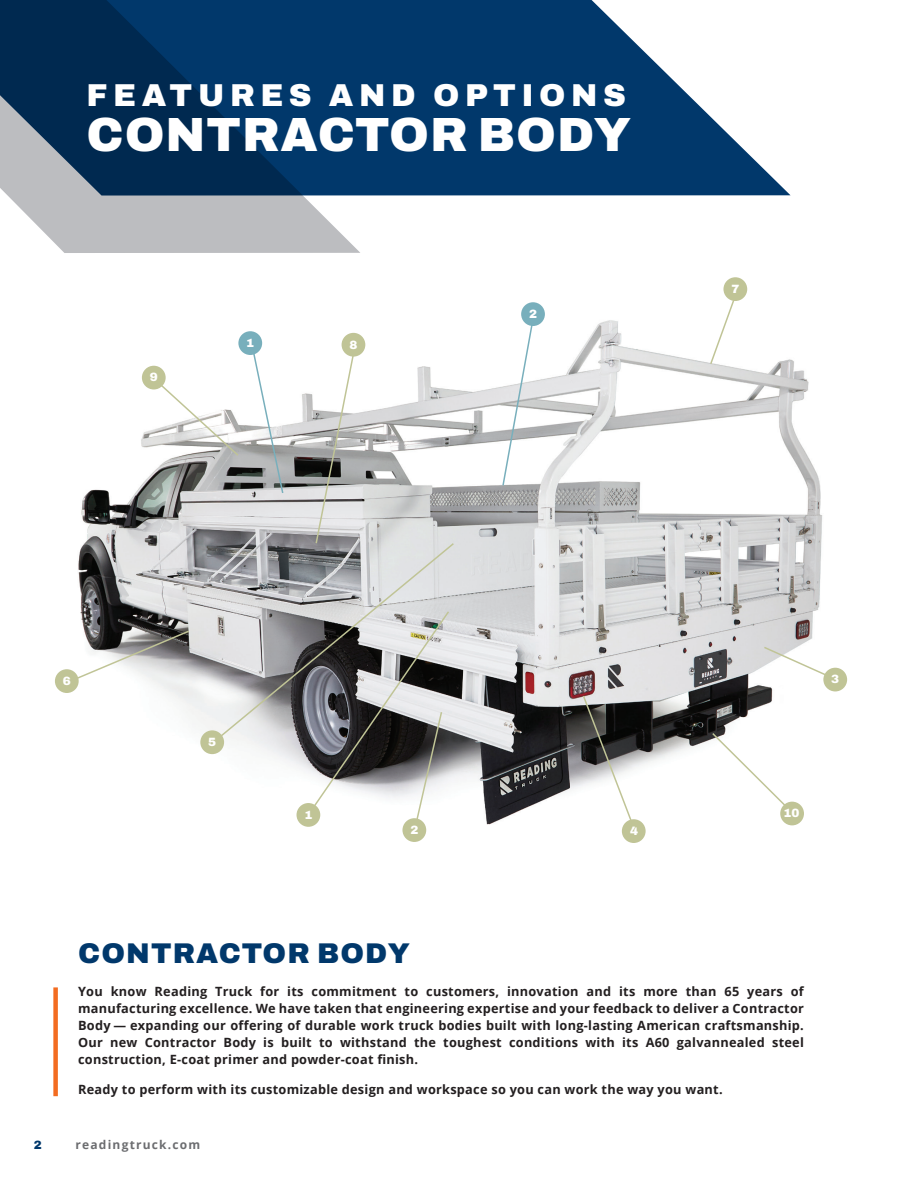
<style>
.page{position:relative;width:921px;height:1188px;background:#fff}
.page>*{position:absolute;margin:0;border:0;box-sizing:border-box;transform-origin:0 0}
.t1{font:900 48px "Archivo";letter-spacing:.02em;color:#fff}
.t2{font:900 31.65px "Archivo";letter-spacing:.18em;color:#fff}
.t3{font:900 28.5px "Archivo";letter-spacing:.04em;color:#01386b}
.t4{font:700 12.75px/17px "Open Sans";letter-spacing:.02em;color:#231f20;text-align:justify}
.t5{font:700 12px "Open Sans";letter-spacing:.1em;color:#6c6d70}
.body_charts_8_13{font:900 12px "Archivo";color:#fff}
.t6{font:900 12px "Archivo";color:#01386b}
</style>
<div class="page">
<svg style="left:360px;top:0;width:431px;height:196px;fill:#01386b"></svg>
<svg style="left:0;top:0;width:360px;height:253px;background:#385a7b"></svg>
<div style="left:53px;top:987px;width:5px;height:109px;background:#f36c21"></div>
<img style="left:55px;top:320px;width:793px;height:523px">
<svg style="left:314px;top:352px;width:41px;height:190px"></svg>
<svg style="left:501px;top:321px;width:33px;height:166px"></svg>
<svg style="left:250px;top:341px;width:34px;height:154px"></svg>
<svg style="left:152px;top:377px;width:88px;height:80px"></svg>
<svg style="left:72px;top:629px;width:119px;height:53px"></svg>
<svg style="left:762px;top:645px;width:79px;height:38px"></svg>
<svg style="left:711px;top:731px;width:81px;height:82px"></svg>
<svg style="left:582px;top:694px;width:57px;height:145px"></svg>
<svg style="left:302px;top:740px;width:149px;height:98px"></svg>
<svg style="left:709px;top:297px;width:32px;height:69px"></svg>
<svg style="left:217px;top:542px;width:238px;height:198px;background:#9fa0a2"></svg>
<div style="left:780px;top:802px;width:24px;height:23px;background:#c0c496;border-radius:50%"></div>
<div style="left:142px;top:366px;width:24px;height:23px;background:#c0c496;border-radius:50%"></div>
<div style="left:238px;top:331px;width:24px;height:24px;background:#78afbc;border-radius:50%"></div>
<div style="left:521px;top:302px;width:24px;height:24px;background:#78afbc;border-radius:50%"></div>
<div style="left:55px;top:669px;width:24px;height:24px;background:#c0c496;border-radius:50%"></div>
<div style="left:402px;top:818px;width:24px;height:24px;background:#c0c496;border-radius:50%"></div>
<div style="left:823px;top:668px;width:24px;height:23px;background:#c0c496;border-radius:50%"></div>
<div style="left:622px;top:819px;width:24px;height:24px;background:#c0c496;border-radius:50%"></div>
<div style="left:297px;top:803px;width:23px;height:24px;background:#c0c496;border-radius:50%"></div>
<div style="left:723px;top:277px;width:24px;height:24px;background:#c0c496;border-radius:50%"></div>
<div style="left:200px;top:730px;width:24px;height:24px;background:#c0c496;border-radius:50%"></div>
<div style="left:342px;top:333px;width:23px;height:24px;background:#c0c496;border-radius:50%"></div>
<p class="t2" style="left:86px;top:71px;width:541px">FEATURES AND OPTIONS</p>
<p class="t1" style="left:86px;top:98px;width:546px">CONTRACTOR BODY</p>
<p class="body_charts_8_13" style="left:150px;top:368px;width:10px">9</p>
<p class="body_charts_8_13" style="left:246px;top:334px;width:10px">1</p>
<p class="body_charts_8_13" style="left:349px;top:335px;width:10px">8</p>
<p class="body_charts_8_13" style="left:529px;top:305px;width:10px">2</p>
<p class="body_charts_8_13" style="left:731px;top:280px;width:10px">7</p>
<p class="body_charts_8_13" style="left:63px;top:672px;width:10px">6</p>
<p class="body_charts_8_13" style="left:208px;top:733px;width:10px">5</p>
<p class="body_charts_8_13" style="left:304px;top:806px;width:10px">1</p>
<p class="body_charts_8_13" style="left:410px;top:821px;width:10px">2</p>
<p class="body_charts_8_13" style="left:630px;top:822px;width:10px">4</p>
<p class="body_charts_8_13" style="left:831px;top:670px;width:10px">3</p>
<p class="body_charts_8_13" style="left:784px;top:804px;width:18px">10</p>
<p class="t3" style="left:78px;top:932px;width:333px">CONTRACTOR BODY</p>
<p class="t4" style="left:78px;top:983px;width:727px">You know Reading Truck for its commitment to customers, innovation and its more than 65 years of manufacturing excellence. We have taken that engineering expertise and your feedback to deliver a Contractor Body ― expanding our offering of durable work truck bodies built with long-lasting American craftsmanship.<br>Our new Contractor Body is built to withstand the toughest conditions with its A60 galvannealed steel construction, E-coat primer and powder-coat finish.</p>
<p class="t4" style="left:78px;top:1080px;width:646px">Ready to perform with its customizable design and workspace so you can work the way you want.</p>
<p class="t6" style="left:34px;top:1136px;width:10px">2</p>
<p class="t5" style="left:76px;top:1136px;width:126px">readingtruck.com</p>
</div>
